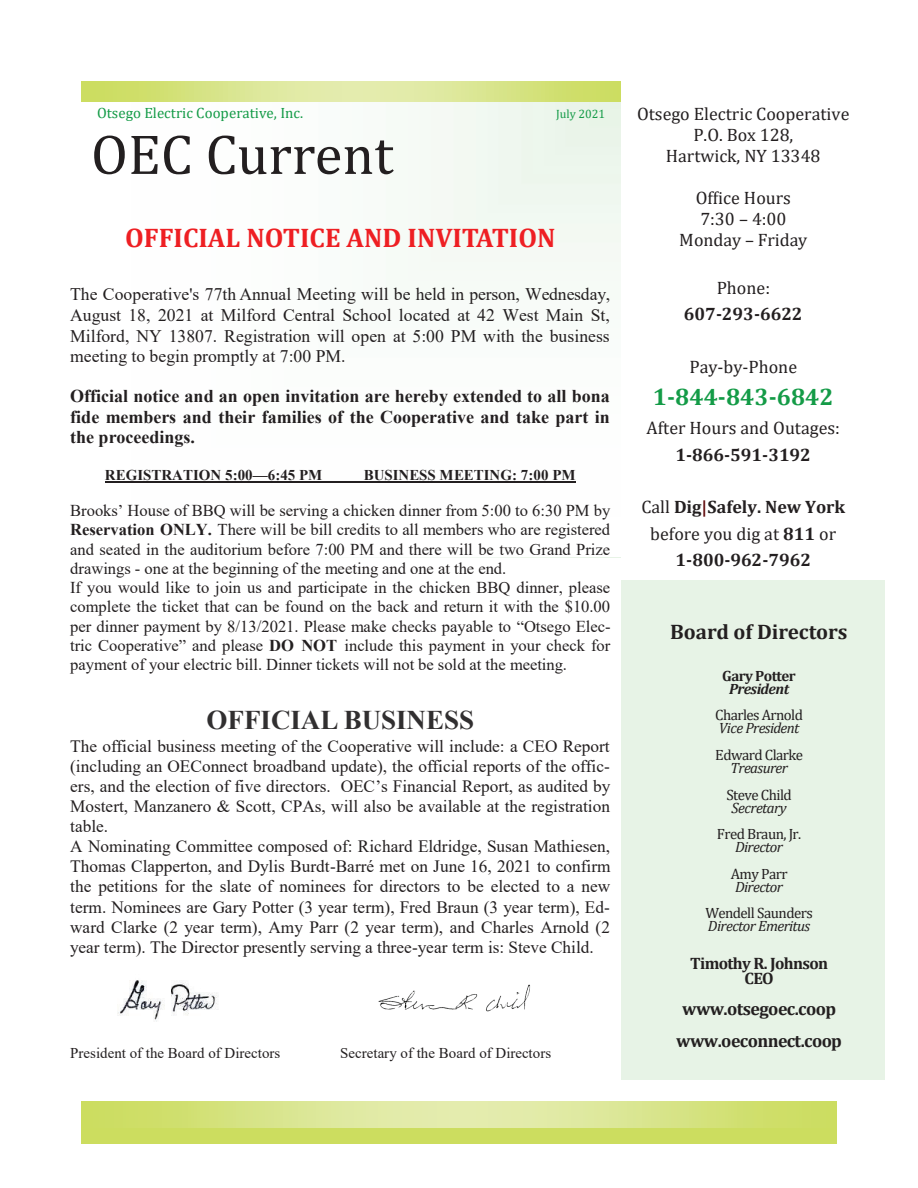
<style>
.page{position:relative;width:918px;height:1188px;background:#fff}
.page>*{position:absolute;margin:0;border:0;box-sizing:border-box;transform-origin:0 0}
.t1{font:56.85px "Cambria";color:#231f20}
.t2{font:700 27px "Cambria";color:#ee1f23}
.t3{font:700 27px "Times New Roman";color:#312f30}
.t4{font:700 24px "Cambria";color:#149b47}
.t5{font:700 21px "Cambria";color:#231f20}
.t6{font:700 18px/20.5px "Times New Roman";color:#231f20;text-align:justify}
.t7{font:18px/21px "Cambria";color:#231f20;text-align:center}
.t8{font:700 18px/26.4px "Cambria";letter-spacing:-.005em;color:#231f20;text-align:center}
.t9{font:700 18px/31.5px "Cambria";letter-spacing:-.03em;color:#231f20;text-align:center}
.t10{font:17.7px/20.7px "Times New Roman";color:#231f20;text-align:justify}
.t11{font:17.25px/20.1px "Times New Roman";color:#231f20}
.t12{font:16.65px "Times New Roman";color:#231f20}
.t13{font:16.5px/19.2px "Times New Roman";color:#231f20}
.t14{font:700 16.5px/14.5px "Cambria";letter-spacing:-.04em;color:#231f20;text-align:center}
.t15{font:15px "Cambria";letter-spacing:-.035em;color:#231f20}
.t16{font:italic 15px "Cambria";letter-spacing:-.035em;color:#231f20}
.t17{font:15px "Times New Roman";color:#231f20}
.t18{font:700 15px "Times New Roman";color:#231f20}
.t19{font:15px "Cambria";color:#149b47}
.t20{font:700 15px "Cambria";letter-spacing:-.04em;color:#231f20}
.t21{font:italic 700 15px "Cambria";letter-spacing:-.04em;color:#231f20}
.t22{font:12px "Cambria";color:#149b47}
.s1{font-weight:700}
.s2{font-weight:400}
.s3{color:#60090b}
</style>
<div class="page">
<div style="left:621px;top:580px;width:264px;height:500px;background:#e7f3e6"></div>
<div style="left:81px;top:98px;width:540px;height:459px;background:linear-gradient(to right,#fff,#f6faf6)"></div>
<div style="left:81px;top:1111px;width:756px;height:32px;background:#ccdd5f"></div>
<svg style="left:81px;top:1101px;width:756px;height:26px"></svg>
<svg style="left:81px;top:81px;width:540px;height:20px;background:#d8e48a"></svg>
<hr style="left:105px;top:482px;width:471px;height:1px;background:#231f20">
<img style="left:378px;top:984px;width:152px;height:28px">
<img style="left:117px;top:980px;width:101px;height:42px">
<p class="t22" style="left:556px;top:107px;width:50px">July 2021</p>
<p class="t7" style="left:637px;top:103px;width:214px">Otsego Electric Cooperative<br>P.O. Box 128,<br>Hartwick, NY 13348</p>
<p class="t7" style="left:679px;top:187px;width:129px">Office Hours<br>7:30 – 4:00<br>Monday – Friday</p>
<p class="t7" style="left:717px;top:277px;width:55px">Phone:</p>
<p class="t8" style="left:684px;top:300px;width:120px">607-293-6622</p>
<p class="t19" style="left:97px;top:104px;width:208px">Otsego Electric Cooperative, Inc.</p>
<h1 class="t1" style="left:91px;top:121px;width:304px">OEC Current</h1>
<h2 class="t2" style="left:125px;top:219px;width:432px">OFFICIAL NOTICE AND INVITATION</h2>
<p class="t10" style="left:70px;top:283px;width:542px">The Cooperative's 77th Annual Meeting will be held in person, Wednesday, August 18, 2021 at Milford Central School located at 42 West Main St, Milford, NY 13807. Registration will open at 5:00 PM with the business meeting to begin promptly at 7:00 PM.</p>
<p class="t6" style="left:70px;top:385px;width:541px">Official notice and an open invitation are hereby extended to all bona fide members and their families of the Cooperative and take part in the proceedings.</p>
<p class="t18" style="left:105px;top:464px;width:219px">REGISTRATION 5:00—6:45 PM</p>
<p class="t18" style="left:364px;top:464px;width:213px">BUSINESS MEETING: 7:00 PM</p>
<p class="t13" style="left:70px;top:500px;width:542px">Brooks’ House of BBQ will be serving a chicken dinner from 5:00 to 6:30 PM by <span class="s1">Reservation ONLY.</span> There will be bill credits to all members who are registered and seated in the auditorium before 7:00 PM and there will be two Grand Prize drawings - one at the beginning of the meeting and one at the end.<br>If you would like to join us and participate in the chicken BBQ dinner, please complete the ticket that can be found on the back and return it with the $10.00</p>
<p class="t12" style="left:70px;top:614px;width:542px">per dinner payment by 8/13/2021. Please make checks payable to “Otsego Elec-</p>
<p class="t13" style="left:70px;top:635px;width:542px">tric Cooperative” and please <span class="s1">DO NOT</span> include this payment in your check for payment of your electric bill. Dinner tickets will not be sold at the meeting.</p>
<h2 class="t3" style="left:206px;top:700px;width:269px">OFFICIAL BUSINESS</h2>
<p class="t11" style="left:70px;top:735px;width:542px">The official business meeting of the Cooperative will include: a CEO Report (including an OEConnect broadband update), the official reports of the offic&shy;ers, and the election of five directors. OEC’s Financial Report, as audited by Mostert, Manzanero &amp; Scott, CPAs, will also be available at the registration table.<br>A Nominating Committee composed of: Richard Eldridge, Susan Mathiesen, Thomas Clapperton, and Dylis Burdt-Barré met on June 16, 2021 to confirm the petitions for the slate of nominees for directors to be elected to a new term. Nominees are Gary Potter (3 year term), Fred Braun (3 year term), Ed&shy;ward Clarke (2 year term), Amy Parr (2 year term), and Charles Arnold (2 year term). The Director presently serving a three-year term is: Steve Child.</p>
<p class="t7" style="left:690px;top:356px;width:109px">Pay-by-Phone</p>
<h3 class="t4" style="left:653px;top:380px;width:182px">1-844-843-6842</h3>
<p class="t7" style="left:647px;top:418px;width:195px">After Hours and Outages:</p>
<p class="t8" style="left:675px;top:441px;width:137px">1-866-591-3192</p>
<p class="t8" style="left:641px;top:494px;width:205px"><span class="s2">Call</span> Dig<span class="s3">|</span>Safely. New York <span class="s2">before you dig at</span> 811 <span class="s2">or<br></span>1-800-962-7962</p>
<p class="t5" style="left:670px;top:617px;width:179px">Board of Directors</p>
<p class="t20" style="left:722px;top:665px;width:75px">Gary Potter</p>
<p class="t21" style="left:729px;top:678px;width:61px">President</p>
<p class="t15" style="left:715px;top:706px;width:90px">Charles Arnold</p>
<p class="t16" style="left:719px;top:718px;width:82px">Vice President</p>
<p class="t15" style="left:715px;top:746px;width:89px">Edward Clarke</p>
<p class="t16" style="left:730px;top:757px;width:59px">Treasurer</p>
<p class="t15" style="left:726px;top:786px;width:67px">Steve Child</p>
<p class="t16" style="left:732px;top:797px;width:56px">Secretary</p>
<p class="t15" style="left:717px;top:825px;width:86px">Fred Braun, Jr.</p>
<p class="t16" style="left:735px;top:837px;width:50px">Director</p>
<p class="t15" style="left:731px;top:865px;width:58px">Amy Parr</p>
<p class="t16" style="left:735px;top:876px;width:50px">Director</p>
<p class="t15" style="left:705px;top:904px;width:109px">Wendell Saunders</p>
<p class="t16" style="left:708px;top:916px;width:104px">Director Emeritus</p>
<p class="t14" style="left:690px;top:956px;width:139px">Timothy R. Johnson<br>CEO</p>
<p class="t9" style="left:676px;top:993px;width:167px">www.otsegoec.coop www.oeconnect.coop</p>
<p class="t17" style="left:70px;top:1043px;width:212px">President of the Board of Directors</p>
<p class="t17" style="left:340px;top:1043px;width:212px">Secretary of the Board of Directors</p>
</div>
